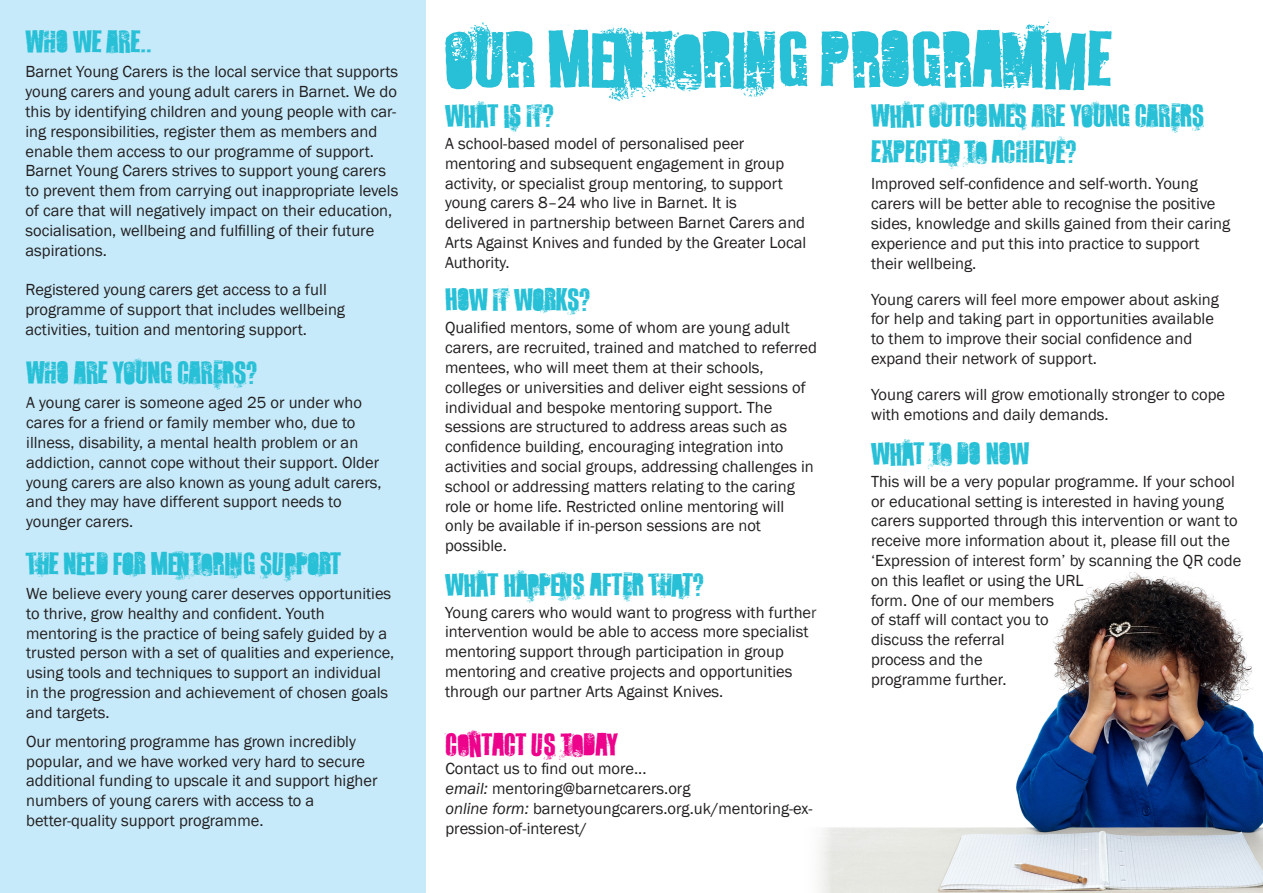
<style>
.page{position:relative;width:1263px;height:893px;background:#fff}
.page>*{position:absolute;margin:0;border:0;box-sizing:border-box;transform-origin:0 0}
.t1{font:75px "Octynaz";color:#28c0d7}
.t2{font:30px/36px "Octynaz";color:#28c0d7}
.t3{font:30px "Octynaz";letter-spacing:-.015em;color:#ed028c}
.t4{font:16.5px/19.8px "Franklin Gothic";color:#231f20}
.s1{font-style:italic}
</style>
<div class="page">
<div style="left:0;top:0;width:425px;height:893px;background:#c6eafa"></div>
<img style="left:819px;top:573px;width:444px;height:320px">
<p class="t2" style="left:26px;top:24px;width:128px">WHO WE ARE..</p>
<p class="t4" style="left:26px;top:62px;width:374px">Barnet Young Carers is the local service that supports young carers and young adult carers in Barnet. We do this by identifying children and young people with car&shy;ing responsibilities, register them as members and enable them access to our programme of support.<br>Barnet Young Carers strives to support young carers to prevent them from carrying out inappropriate levels of care that will negatively impact on their education, socialisation, wellbeing and fulfilling of their future aspirations.</p>
<p class="t4" style="left:26px;top:280px;width:303px">Registered young carers get access to a full</p>
<p class="t4" style="left:26px;top:300px;width:321px">programme of support that includes wellbeing</p>
<p class="t4" style="left:26px;top:320px;width:283px">activities, tuition and mentoring support.</p>
<p class="t2" style="left:26px;top:355px;width:233px">WHO ARE YOUNG CARERS?</p>
<p class="t4" style="left:26px;top:393px;width:337px">A young carer is someone aged 25 or under who</p>
<p class="t4" style="left:26px;top:413px;width:331px">cares for a friend or family member who, due to</p>
<p class="t4" style="left:26px;top:433px;width:334px">illness, disability, a mental health problem or an</p>
<p class="t4" style="left:26px;top:453px;width:354px">addiction, cannot cope without their support. Older</p>
<p class="t4" style="left:26px;top:473px;width:357px">young carers are also known as young adult carers,</p>
<p class="t4" style="left:26px;top:492px;width:317px">and they may have different support needs to</p>
<p class="t4" style="left:26px;top:512px;width:109px">younger carers.</p>
<p class="t2" style="left:26px;top:546px;width:316px">THE NEED FOR MENTORING SUPPORT</p>
<p class="t4" style="left:26px;top:584px;width:367px">We believe every young carer deserves opportunities</p>
<p class="t4" style="left:26px;top:604px;width:300px">to thrive, grow healthy and confident. Youth</p>
<p class="t4" style="left:26px;top:624px;width:362px">mentoring is the practice of being safely guided by a</p>
<p class="t4" style="left:26px;top:643px;width:370px">trusted person with a set of qualities and experience,</p>
<p class="t4" style="left:26px;top:663px;width:363px">using tools and techniques to support an individual in the progression and achievement of chosen goals and targets.</p>
<p class="t4" style="left:26px;top:732px;width:331px">Our mentoring programme has grown incredibly</p>
<p class="t4" style="left:26px;top:751px;width:340px">popular, and we have worked very hard to secure</p>
<p class="t4" style="left:26px;top:771px;width:353px">additional funding to upscale it and support higher</p>
<p class="t4" style="left:26px;top:791px;width:290px">numbers of young carers with access to a</p>
<p class="t4" style="left:26px;top:811px;width:239px">better-quality support programme.</p>
<p class="t1" style="left:445px;top:15px;width:668px">OUR MENTORING PROGRAMME</p>
<p class="t4" style="left:445px;top:134px;width:301px">A school-based model of personalised peer</p>
<p class="t4" style="left:445px;top:154px;width:341px">mentoring and subsequent engagement in group</p>
<p class="t4" style="left:445px;top:174px;width:339px">activity, or specialist group mentoring, to support young carers 8–24 who live in Barnet. It is</p>
<p class="t4" style="left:445px;top:213px;width:363px;text-align:justify">delivered in partnership between Barnet Carers and Arts Against Knives and funded by the Greater Local Authority.</p>
<p class="t2" style="left:445px;top:98px;width:110px">WHAT IS IT?</p>
<p class="t2" style="left:871px;top:98px;width:334px">WHAT OUTCOMES ARE YOUNG CARERS<br>EXPECTED TO ACHIEVE?</p>
<p class="t4" style="left:871px;top:174px;width:328px">Improved self-confidence and self-worth. Young</p>
<p class="t4" style="left:871px;top:194px;width:346px">carers will be better able to recognise the positive</p>
<p class="t4" style="left:871px;top:214px;width:361px">sides, knowledge and skills gained from their caring</p>
<p class="t4" style="left:871px;top:234px;width:330px">experience and put this into practice to support</p>
<p class="t4" style="left:871px;top:254px;width:107px">their wellbeing.</p>
<p class="t4" style="left:871px;top:290px;width:349px">Young carers will feel more empower about asking</p>
<p class="t4" style="left:871px;top:309px;width:344px">for help and taking part in opportunities available</p>
<p class="t4" style="left:871px;top:329px;width:323px">to them to improve their social confidence and</p>
<p class="t4" style="left:871px;top:349px;width:227px">expand their network of support.</p>
<p class="t4" style="left:871px;top:385px;width:355px">Young carers will grow emotionally stronger to cope</p>
<p class="t4" style="left:871px;top:405px;width:239px">with emotions and daily demands.</p>
<p class="t2" style="left:445px;top:282px;width:147px">HOW IT WORKS?</p>
<p class="t4" style="left:445px;top:318px;width:346px">Qualified mentors, some of whom are young adult</p>
<p class="t4" style="left:445px;top:338px;width:373px">carers, are recruited, trained and matched to referred</p>
<p class="t4" style="left:445px;top:358px;width:320px">mentees, who will meet them at their schools,</p>
<p class="t4" style="left:445px;top:378px;width:362px">colleges or universities and deliver eight sessions of</p>
<p class="t4" style="left:445px;top:397px;width:329px">individual and bespoke mentoring support. The</p>
<p class="t4" style="left:445px;top:417px;width:343px">sessions are structured to address areas such as</p>
<p class="t4" style="left:445px;top:437px;width:340px">confidence building, encouraging integration into</p>
<p class="t4" style="left:445px;top:457px;width:370px">activities and social groups, addressing challenges in</p>
<p class="t4" style="left:445px;top:477px;width:351px">school or addressing matters relating to the caring</p>
<p class="t4" style="left:445px;top:496px;width:341px">role or home life. Restricted online mentoring will</p>
<p class="t4" style="left:445px;top:516px;width:317px">only be available if in-person sessions are not</p>
<p class="t4" style="left:445px;top:536px;width:63px">possible.</p>
<p class="t2" style="left:871px;top:436px;width:159px">WHAT TO DO NOW</p>
<p class="t4" style="left:871px;top:472px;width:372px">This will be a very popular programme. If your school or educational setting is interested in having young carers supported through this intervention or want to receive more information about it, please fill out the ‘Expression of interest form’ by scanning the QR code on this leaflet or using the URL</p>
<p class="t4" style="left:871px;top:590px;width:185px">form. One of our members of staff will contact you to discuss the referral</p>
<p class="t4" style="left:871px;top:650px;width:113px">process and the</p>
<p class="t4" style="left:871px;top:670px;width:137px">programme further.</p>
<p class="t2" style="left:445px;top:567px;width:261px">WHAT HAPPENS AFTER THAT?</p>
<p class="t4" style="left:445px;top:602px;width:373px">Young carers who would want to progress with further intervention would be able to access more specialist</p>
<p class="t4" style="left:445px;top:642px;width:340px">mentoring support through participation in group</p>
<p class="t4" style="left:445px;top:662px;width:349px">mentoring and creative projects and opportunities through our partner Arts Against Knives.</p>
<p class="t3" style="left:445px;top:727px;width:175px">CONTACT US TODAY</p>
<p class="t4" style="left:445px;top:759px;width:203px">Contact us to find out more...</p>
<p class="t4" style="left:445px;top:779px;width:247px"><span class="s1">email:</span> mentoring@barnetcarers.org</p>
<p class="t4" style="left:445px;top:799px;width:369px"><span class="s1">online form:</span> barnetyoungcarers.org.uk/mentoring-ex&shy;pression-of-interest/</p>
</div>
